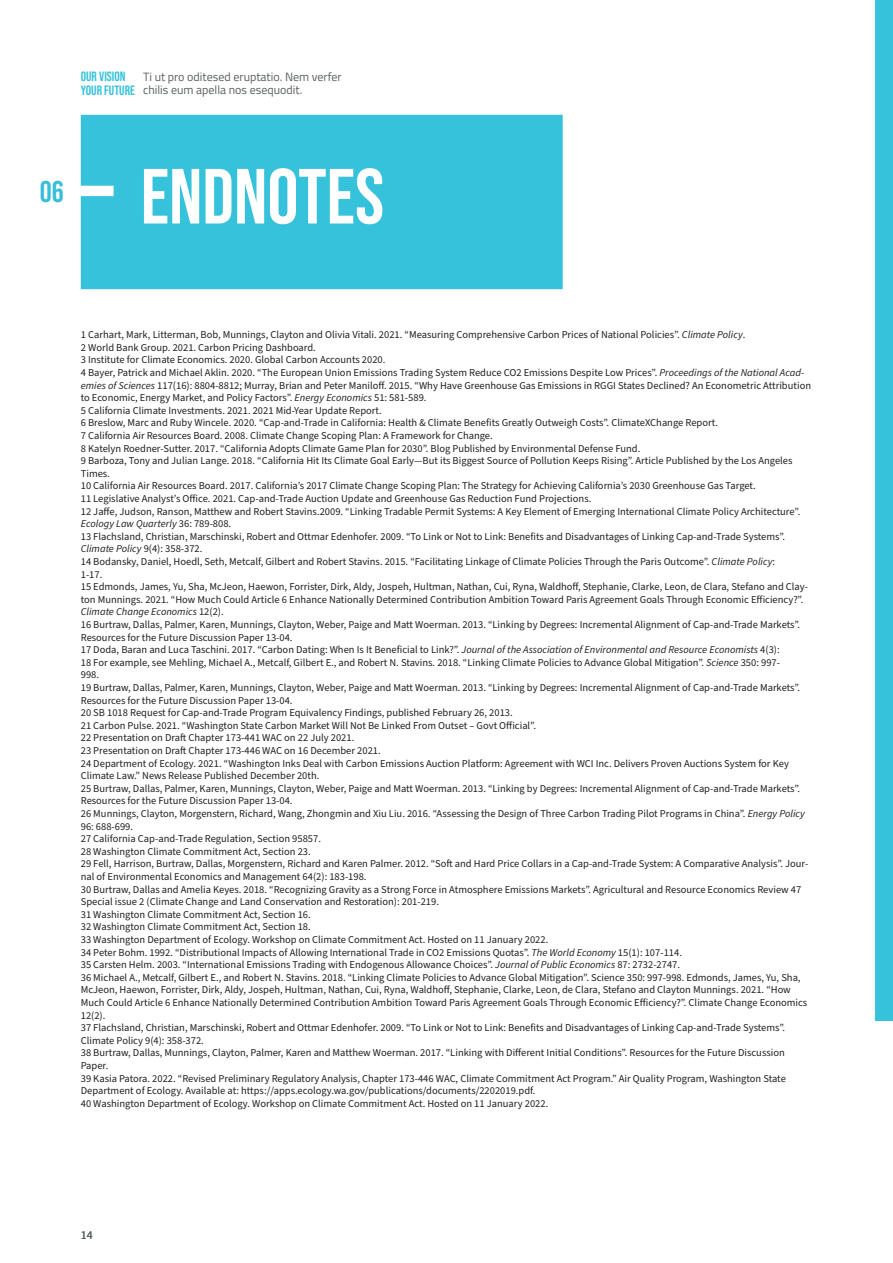
<style>
.page{position:relative;width:893px;height:1263px;background:#fff}
.page>*{position:absolute;margin:0;border:0;box-sizing:border-box;transform-origin:0 0}
._52_Header_white_Beb{font:78px "Bebas Neue";color:#fff}
._20_Contents_black_R{font:30px "Bebas Neue";color:#37bed9}
._9_Contents_black_Be{font:13.5px/13.5px "Bebas Neue";color:#37c2dc}
._8_9_Content_black_T{font:12px/13.5px "Titillium Web";color:#5a605e}
.t1{font:12px "Source Sans Pro";color:#5a605e}
.t2{font:10.5px/12.6px "Source Sans Pro";color:#231f20}
.s1{font-style:italic}
</style>
<div class="page">
<div style="left:876px;top:0;width:17px;height:1020px;background:#37c2dc"></div>
<div style="left:81px;top:115px;width:482px;height:174px;background:#37c2dc"></div>
<p class="_9_Contents_black_Be" style="left:81px;top:70px;width:56px">OUR VISION<br>YOUR FUTURE</p>
<p class="_8_9_Content_black_T" style="left:143px;top:69px;width:200px">Ti ut pro oditesed eruptatio. Nem verfer chilis eum apella nos esequodit.</p>
<p class="_20_Contents_black_R" style="left:40px;top:174px;width:25px">06</p>
<p class="_52_Header_white_Beb" style="left:141px;top:152px;width:245px">ENDNOTES</p>
<p class="t2" style="left:81px;top:329px;width:666px">1 Carhart, Mark, Litterman, Bob, Munnings, Clayton and Olivia Vitali. 2021. “Measuring Comprehensive Carbon Prices of National Policies”. <span class="s1">Climate Policy</span>.</p>
<p class="t2" style="left:81px;top:341px;width:237px">2 World Bank Group. 2021. Carbon Pricing Dashboard.</p>
<p class="t2" style="left:81px;top:354px;width:306px">3 Institute for Climate Economics. 2020. Global Carbon Accounts 2020.</p>
<p class="t2" style="left:81px;top:367px;width:732px">4 Bayer, Patrick and Michael Aklin. 2020. “The European Union Emissions Trading System Reduce CO2 Emissions Despite Low Prices”. <span class="s1">Proceedings of the National Acad&shy;emies of Sciences</span> 117(16): 8804-8812; Murray, Brian and Peter Maniloff. 2015. “Why Have Greenhouse Gas Emissions in RGGI States Declined? An Econometric Attribution to Economic, Energy Market, and Policy Factors”. <span class="s1">Energy Economics</span> 51: 581-589.</p>
<p class="t2" style="left:81px;top:404px;width:302px">5 California Climate Investments. 2021. 2021 Mid-Year Update Report.</p>
<p class="t2" style="left:81px;top:417px;width:639px">6 Breslow, Marc and Ruby Wincele. 2020. “Cap-and-Trade in California: Health &amp; Climate Benefits Greatly Outweigh Costs”. ClimateXChange Report.</p>
<p class="t2" style="left:81px;top:430px;width:413px">7 California Air Resources Board. 2008. Climate Change Scoping Plan: A Framework for Change.</p>
<p class="t2" style="left:81px;top:442px;width:561px">8 Katelyn Roedner-Sutter. 2017. “California Adopts Climate Game Plan for 2030”. Blog Published by Environmental Defense Fund.</p>
<p class="t2" style="left:81px;top:455px;width:713px">9 Barboza, Tony and Julian Lange. 2018. “California Hit Its Climate Goal Early—But its Biggest Source of Pollution Keeps Rising”. Article Published by the Los Angeles<br>Times.</p>
<p class="t2" style="left:81px;top:480px;width:677px">10 California Air Resources Board. 2017. California’s 2017 Climate Change Scoping Plan: The Strategy for Achieving California’s 2030 Greenhouse Gas Target.</p>
<p class="t2" style="left:81px;top:493px;width:512px">11 Legislative Analyst’s Office. 2021. Cap-and-Trade Auction Update and Greenhouse Gas Reduction Fund Projections.</p>
<p class="t2" style="left:81px;top:505px;width:721px">12 Jaffe, Judson, Ranson, Matthew and Robert Stavins.2009. “Linking Tradable Permit Systems: A Key Element of Emerging International Climate Policy Architecture”.<br><span class="s1">Ecology Law Quarterly</span> 36: 789-808.</p>
<p class="t2" style="left:81px;top:530px;width:706px">13 Flachsland, Christian, Marschinski, Robert and Ottmar Edenhofer. 2009. “To Link or Not to Link: Benefits and Disadvantages of Linking Cap-and-Trade Systems”.<br><span class="s1">Climate Policy</span> 9(4): 358-372.</p>
<p class="t2" style="left:81px;top:556px;width:696px">14 Bodansky, Daniel, Hoedl, Seth, Metcalf, Gilbert and Robert Stavins. 2015. “Facilitating Linkage of Climate Policies Through the Paris Outcome”. <span class="s1">Climate Policy</span>:<br>1-17.</p>
<p class="t2" style="left:81px;top:581px;width:729px">15 Edmonds, James, Yu, Sha, McJeon, Haewon, Forrister, Dirk, Aldy, Jospeh, Hultman, Nathan, Cui, Ryna, Waldhoff, Stephanie, Clarke, Leon, de Clara, Stefano and Clay&shy;ton Munnings. 2021. “How Much Could Article 6 Enhance Nationally Determined Contribution Ambition Toward Paris Agreement Goals Through Economic Efficiency?”.<br><span class="s1">Climate Change Economics</span> 12(2).</p>
<p class="t2" style="left:81px;top:619px;width:721px">16 Burtraw, Dallas, Palmer, Karen, Munnings, Clayton, Weber, Paige and Matt Woerman. 2013. “Linking by Degrees: Incremental Alignment of Cap-and-Trade Markets”.<br>Resources for the Future Discussion Paper 13-04.</p>
<p class="t2" style="left:81px;top:644px;width:700px">17 Doda, Baran and Luca Taschini. 2017. “Carbon Dating: When Is It Beneficial to Link?”. <span class="s1">Journal of the Association of Environmental and Resource Economists</span> 4(3):</p>
<p class="t2" style="left:81px;top:656px;width:701px">18 For example, see Mehling, Michael A., Metcalf, Gilbert E., and Robert N. Stavins. 2018. “Linking Climate Policies to Advance Global Mitigation”. <span class="s1">Science</span> 350: 997-<br>998.</p>
<p class="t2" style="left:81px;top:682px;width:721px">19 Burtraw, Dallas, Palmer, Karen, Munnings, Clayton, Weber, Paige and Matt Woerman. 2013. “Linking by Degrees: Incremental Alignment of Cap-and-Trade Markets”.<br>Resources for the Future Discussion Paper 13-04.</p>
<p class="t2" style="left:81px;top:707px;width:433px">20 SB 1018 Request for Cap-and-Trade Program Equivalency Findings, published February 26, 2013.</p>
<p class="t2" style="left:81px;top:719px;width:457px">21 Carbon Pulse. 2021. “Washington State Carbon Market Will Not Be Linked From Outset – Govt Official”.</p>
<p class="t2" style="left:81px;top:732px;width:275px">22 Presentation on Draft Chapter 173-441 WAC on 22 July 2021.</p>
<p class="t2" style="left:81px;top:745px;width:301px">23 Presentation on Draft Chapter 173-446 WAC on 16 December 2021.</p>
<p class="t2" style="left:81px;top:757px;width:710px">24 Department of Ecology. 2021. “Washington Inks Deal with Carbon Emissions Auction Platform: Agreement with WCI Inc. Delivers Proven Auctions System for Key<br>Climate Law.” News Release Published December 20th.</p>
<p class="t2" style="left:81px;top:782px;width:721px">25 Burtraw, Dallas, Palmer, Karen, Munnings, Clayton, Weber, Paige and Matt Woerman. 2013. “Linking by Degrees: Incremental Alignment of Cap-and-Trade Markets”.<br>Resources for the Future Discussion Paper 13-04.</p>
<p class="t2" style="left:81px;top:808px;width:725px">26 Munnings, Clayton, Morgenstern, Richard, Wang, Zhongmin and Xiu Liu. 2016. “Assessing the Design of Three Carbon Trading Pilot Programs in China”. <span class="s1">Energy Policy<br></span>96: 688-699.</p>
<p class="t2" style="left:81px;top:833px;width:242px">27 California Cap-and-Trade Regulation, Section 95857.</p>
<p class="t2" style="left:81px;top:845px;width:232px">28 Washington Climate Commitment Act, Section 23.</p>
<p class="t2" style="left:81px;top:858px;width:729px">29 Fell, Harrison, Burtraw, Dallas, Morgenstern, Richard and Karen Palmer. 2012. “Soft and Hard Price Collars in a Cap-and-Trade System: A Comparative Analysis”. Jour&shy;nal of Environmental Economics and Management 64(2): 183-198.</p>
<p class="t2" style="left:81px;top:883px;width:722px">30 Burtraw, Dallas and Amelia Keyes. 2018. “Recognizing Gravity as a Strong Force in Atmosphere Emissions Markets”. Agricultural and Resource Economics Review 47<br>Special issue 2 (Climate Change and Land Conservation and Restoration): 201-219.</p>
<p class="t2" style="left:81px;top:908px;width:232px">31 Washington Climate Commitment Act, Section 16.</p>
<p class="t2" style="left:81px;top:921px;width:232px">32 Washington Climate Commitment Act, Section 18.</p>
<p class="t2" style="left:81px;top:934px;width:469px">33 Washington Department of Ecology. Workshop on Climate Commitment Act. Hosted on 11 January 2022.</p>
<p class="t2" style="left:81px;top:946px;width:603px">34 Peter Bohm. 1992. “Distributional Impacts of Allowing International Trade in CO2 Emissions Quotas”. <span class="s1">The World Economy</span> 15(1): 107-114.</p>
<p class="t2" style="left:81px;top:959px;width:601px">35 Carsten Helm. 2003. “International Emissions Trading with Endogenous Allowance Choices”. <span class="s1">Journal of Public Economics</span> 87: 2732-2747.</p>
<p class="t2" style="left:81px;top:971px;width:728px">36 Michael A., Metcalf, Gilbert E., and Robert N. Stavins. 2018. “Linking Climate Policies to Advance Global Mitigation”. Science 350: 997-998. Edmonds, James, Yu, Sha, McJeon, Haewon, Forrister, Dirk, Aldy, Jospeh, Hultman, Nathan, Cui, Ryna, Waldhoff, Stephanie, Clarke, Leon, de Clara, Stefano and Clayton Munnings. 2021. “How Much Could Article 6 Enhance Nationally Determined Contribution Ambition Toward Paris Agreement Goals Through Economic Efficiency?”. Climate Change Economics 12(2).</p>
<p class="t2" style="left:81px;top:1022px;width:706px">37 Flachsland, Christian, Marschinski, Robert and Ottmar Edenhofer. 2009. “To Link or Not to Link: Benefits and Disadvantages of Linking Cap-and-Trade Systems”.<br>Climate Policy 9(4): 358-372.</p>
<p class="t2" style="left:81px;top:1047px;width:705px">38 Burtraw, Dallas, Munnings, Clayton, Palmer, Karen and Matthew Woerman. 2017. “Linking with Different Initial Conditions”. Resources for the Future Discussion<br>Paper.</p>
<p class="t2" style="left:81px;top:1072px;width:707px">39 Kasia Patora. 2022. “Revised Preliminary Regulatory Analysis, Chapter 173-446 WAC, Climate Commitment Act Program.” Air Quality Program, Washington State<br>Department of Ecology. Available at: https://apps.ecology.wa.gov/publications/documents/2202019.pdf.</p>
<p class="t2" style="left:81px;top:1097px;width:469px">40 Washington Department of Ecology. Workshop on Climate Commitment Act. Hosted on 11 January 2022.</p>
<p class="t1" style="left:81px;top:1227px;width:13px">14</p>
</div>
